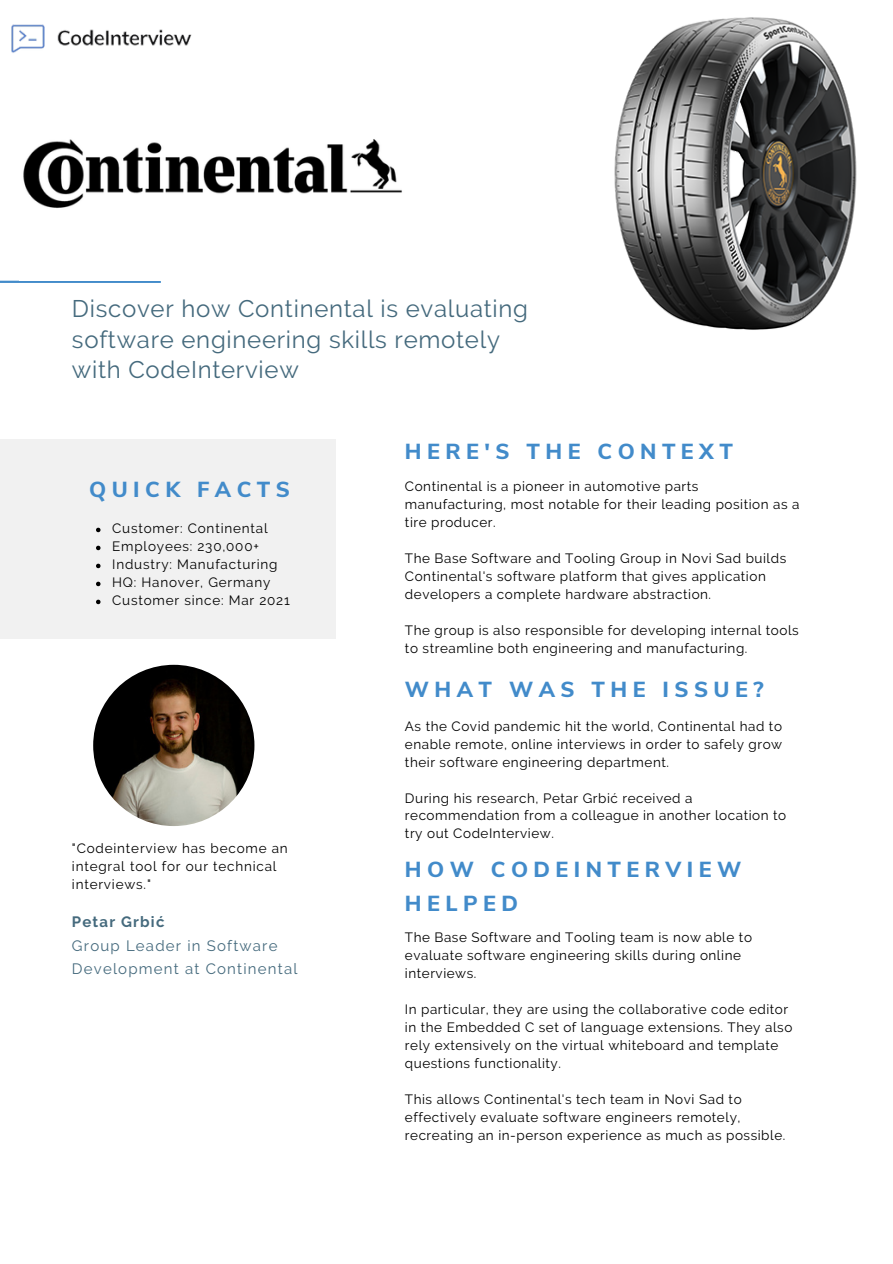
<style>
.page{position:relative;width:893px;height:1264px;background:#fff}
.page>*{position:absolute;margin:0;border:0;box-sizing:border-box;transform-origin:0 0}
.t1{font:24px/30.3px "Raleway";letter-spacing:.03em;color:#456a7d}
.t2{font:800 21.75px/33.8px "Nunito Sans";letter-spacing:.25em;color:#428bca}
.t3{font:15px/23.5px "Raleway";letter-spacing:.08em;color:#456a7d}
.t4{font:700 15px "Raleway";letter-spacing:.08em;color:#456a7d}
.t5{font:13.5px/18px "Raleway";letter-spacing:.04em;color:#000}
.t6{font:13.5px/18px "Raleway";letter-spacing:.06em;color:#000}
</style>
<div class="page">
<div style="left:0;top:440px;width:336px;height:199px;background:#f1f1f1"></div>
<hr style="left:0;top:281px;width:161px;height:2px;background:#428bca">
<img style="left:93px;top:664px;width:161px;height:162px;border-radius:50%">
<img style="left:11px;top:24px;width:181px;height:29px">
<img style="left:23px;top:139px;width:379px;height:69px">
<img style="left:614px;top:17px;width:243px;height:313px">
<svg style="left:96px;top:527px;width:4px;height:5px"></svg>
<svg style="left:96px;top:545px;width:4px;height:5px"></svg>
<svg style="left:96px;top:563px;width:4px;height:5px"></svg>
<svg style="left:96px;top:581px;width:4px;height:5px"></svg>
<svg style="left:96px;top:599px;width:4px;height:5px"></svg>
<h1 class="t1" style="left:72px;top:294px;width:457px">Discover how Continental is evaluating software engineering skills remotely with CodeInterview</h1>
<h2 class="t2" style="left:89px;top:473px;width:202px">QUICK FACTS</h2>
<p class="t6" style="left:112px;top:519px;width:179px">Customer: Continental<br>Employees: 230,000+<br>Industry: Manufacturing<br>HQ: Hanover, Germany<br>Customer since: Mar 2021</p>
<h2 class="t2" style="left:405px;top:435px;width:329px">HERE'S THE CONTEXT</h2>
<p class="t5" style="left:405px;top:477px;width:396px">Continental is a pioneer in automotive parts manufacturing, most notable for their leading position as a tire producer.</p>
<p class="t5" style="left:405px;top:549px;width:383px">The Base Software and Tooling Group in Novi Sad builds<br>Continental's software platform that gives application developers a complete hardware abstraction.</p>
<p class="t5" style="left:405px;top:621px;width:395px">The group is also responsible for developing internal tools to streamline both engineering and manufacturing.</p>
<h2 class="t2" style="left:405px;top:672px;width:360px">WHAT WAS THE ISSUE?</h2>
<p class="t5" style="left:405px;top:716px;width:379px;text-align:justify">As the Covid pandemic hit the world, Continental had to enable remote, online interviews in order to safely grow their software engineering department.</p>
<p class="t5" style="left:405px;top:788px;width:383px">During his research, Petar Grbić received a recommendation from a colleague in another location to try out CodeInterview.</p>
<p class="t6" style="left:72px;top:839px;width:217px">"Codeinterview has become an integral tool for our technical interviews."</p>
<p class="t4" style="left:72px;top:912px;width:94px">Petar Grbić</p>
<p class="t3" style="left:72px;top:933px;width:227px">Group Leader in Software<br>Development at Continental</p>
<p class="t5" style="left:405px;top:928px;width:348px">The Base Software and Tooling team is now able to evaluate software engineering skills during online interviews.</p>
<p class="t5" style="left:405px;top:1000px;width:389px">In particular, they are using the collaborative code editor in the Embedded C set of language extensions. They also rely extensively on the virtual whiteboard and template questions functionality.</p>
<p class="t5" style="left:405px;top:1090px;width:382px">This allows Continental's tech team in Novi Sad to effectively evaluate software engineers remotely, recreating an in-person experience as much as possible.</p>
<h2 class="t2" style="left:405px;top:852px;width:338px">HOW CODEINTERVIEW<br>HELPED</h2>
</div>
